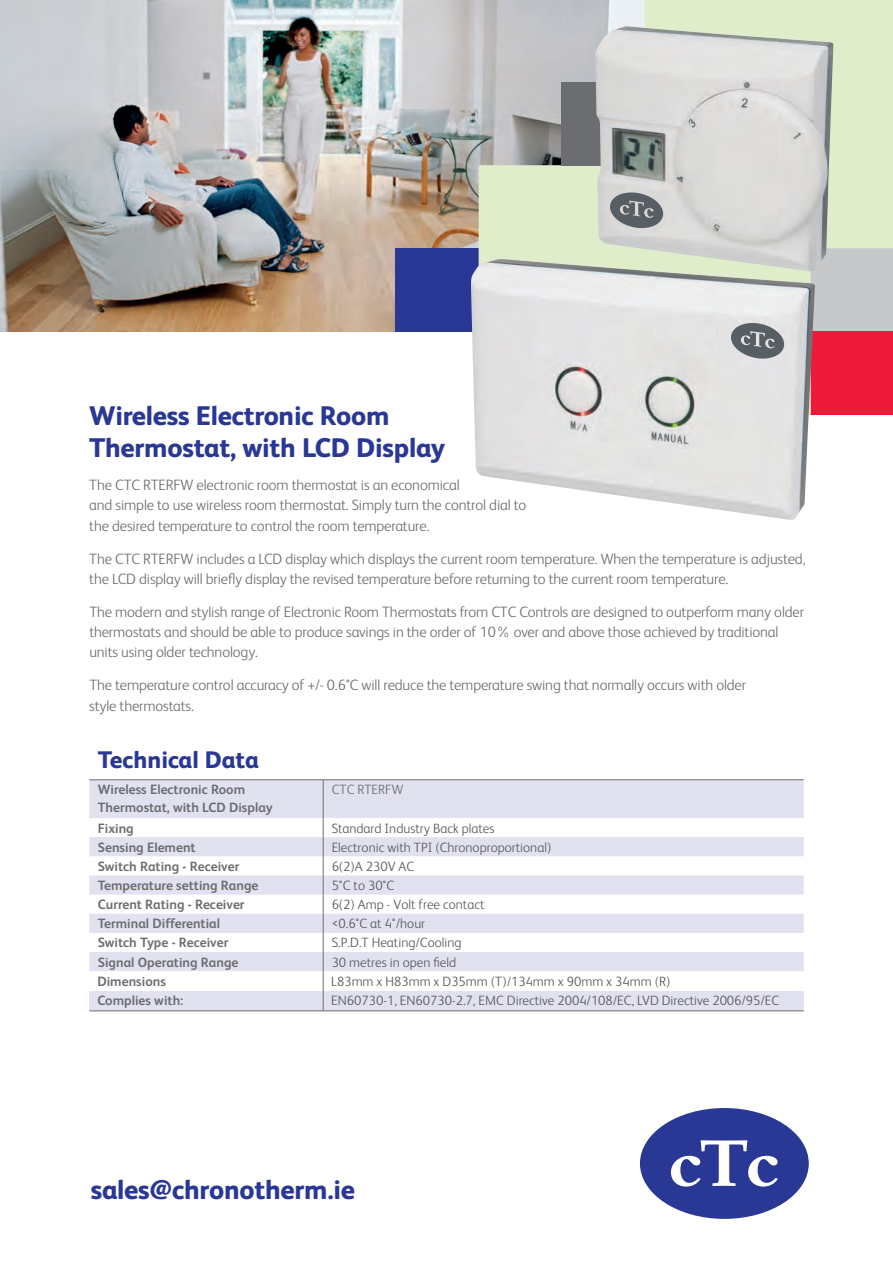
<style>
.page{position:relative;width:893px;height:1263px;background:#fff}
.page>*{position:absolute;margin:0;border:0;box-sizing:border-box;transform-origin:0 0}
.t1{font:800 27px/32.4px "FS Albert";letter-spacing:-.01em;color:#293795}
.t2{font:800 24px "FS Albert";color:#293795}
.t3{font:300 15px/20.2px "FS Albert";letter-spacing:-.01em;color:#6c6d70}
.t4{font:300 13.5px "FS Albert";color:#57585a}
.t5{font:700 13.5px/18px "FS Albert";color:#6c6d70}
.t6{font:300 13.5px "FS Albert";color:#6c6d70}
</style>
<div class="page">
<div style="left:89px;top:992px;width:715px;height:19px;background:#e1e1f0"></div>
<svg style="left:89px;top:780px;width:715px;height:191px;fill:#e1e1f0"></svg>
<hr style="left:323px;top:780px;width:1px;height:38px;background:#6c6d70">
<svg style="left:323px;top:818px;width:1px;height:153px"></svg>
<hr style="left:323px;top:971px;width:1px;height:39px;background:#6c6d70">
<hr style="left:89px;top:779px;width:234px;height:1px;background:#6c6d70">
<hr style="left:323px;top:779px;width:481px;height:1px;background:#6c6d70">
<hr style="left:89px;top:1010px;width:234px;height:1px;background:#6c6d70">
<hr style="left:323px;top:1010px;width:481px;height:1px;background:#6c6d70">
<img style="left:0;top:0;width:479px;height:331px">
<div style="left:396px;top:248px;width:83px;height:83px;background:#293795"></div>
<svg style="left:479px;top:0;width:414px;height:414px;fill:#dfedcb"></svg>
<div style="left:562px;top:82px;width:83px;height:83px;background:#6c6d70"></div>
<img style="left:471px;top:259px;width:344px;height:261px">
<img style="left:595px;top:26px;width:238px;height:246px">
<div style="left:640px;top:1108px;width:169px;height:111px;background:#293795;border-radius:50%"></div>
<svg style="left:671px;top:1140px;width:107px;height:46px"></svg>
<svg style="left:716px;top:321px;width:68px;height:39px"></svg>
<svg style="left:610px;top:191px;width:55px;height:39px"></svg>
<svg style="left:566px;top:419px;width:11px;height:13px"></svg>
<h1 class="t1" style="left:89px;top:398px;width:357px">Wireless Electronic Room<br>Thermostat, with LCD Display</h1>
<p class="t3" style="left:89px;top:474px;width:439px">The CTC RTERFW electronic room thermostat is an economical<br>and simple to use wireless room thermostat. Simply turn the control dial to the desired temperature to control the room temperature.</p>
<p class="t3" style="left:89px;top:548px;width:718px">The CTC RTERFW includes a LCD display which displays the current room temperature. When the temperature is adjusted, the LCD display will briefly display the revised temperature before returning to the current room temperature.</p>
<p class="t3" style="left:89px;top:601px;width:716px">The modern and stylish range of Electronic Room Thermostats from CTC Controls are designed to outperform many older thermostats and should be able to produce savings in the order of 10% over and above those achieved by traditional units using older technology.</p>
<p class="t3" style="left:89px;top:674px;width:658px">The temperature control accuracy of +/- 0.6°C will reduce the temperature swing that normally occurs with older style thermostats.</p>
<h2 class="t2" style="left:98px;top:743px;width:163px">Technical Data</h2>
<p class="t5" style="left:98px;top:780px;width:176px">Wireless Electronic Room<br>Thermostat, with LCD Display</p>
<p class="t6" style="left:332px;top:781px;width:73px">CTC RTERFW</p>
<p class="t5" style="left:98px;top:818px;width:38px">Fixing</p>
<p class="t4" style="left:332px;top:819px;width:164px">Standard Industry Back plates</p>
<p class="t5" style="left:98px;top:838px;width:99px">Sensing Element</p>
<p class="t4" style="left:332px;top:838px;width:221px">Electronic with TPI (Chronoproportional)</p>
<p class="t5" style="left:98px;top:857px;width:143px">Switch Rating - Receiver</p>
<p class="t4" style="left:332px;top:857px;width:84px">6(2)A 230V AC</p>
<p class="t5" style="left:98px;top:876px;width:162px">Temperature setting Range</p>
<p class="t4" style="left:332px;top:877px;width:64px">5°C to 30°C</p>
<p class="t5" style="left:98px;top:895px;width:148px">Current Rating - Receiver</p>
<p class="t4" style="left:332px;top:896px;width:154px">6(2) Amp - Volt free contact</p>
<p class="t5" style="left:98px;top:914px;width:124px">Terminal Differential</p>
<p class="t4" style="left:332px;top:915px;width:95px">&lt;0.6°C at 4°/hour</p>
<p class="t5" style="left:98px;top:933px;width:132px">Switch Type - Receiver</p>
<p class="t4" style="left:332px;top:934px;width:131px">S.P.D.T Heating/Cooling</p>
<p class="t5" style="left:98px;top:952px;width:142px">Signal Operating Range</p>
<p class="t4" style="left:332px;top:953px;width:126px">30 metres in open field</p>
<p class="t5" style="left:97px;top:972px;width:70px">Dimensions</p>
<p class="t4" style="left:331px;top:972px;width:341px">L83mm x H83mm x D35mm (T)/134mm x 90mm x 34mm (R)</p>
<p class="t5" style="left:97px;top:991px;width:88px">Complies with:</p>
<p class="t4" style="left:331px;top:991px;width:449px">EN60730-1, EN60730-2.7, EMC Directive 2004/108/EC, LVD Directive 2006/95/EC</p>
<h1 class="t1" style="left:91px;top:1172px;width:266px">sales@chronotherm.ie</h1>
</div>
